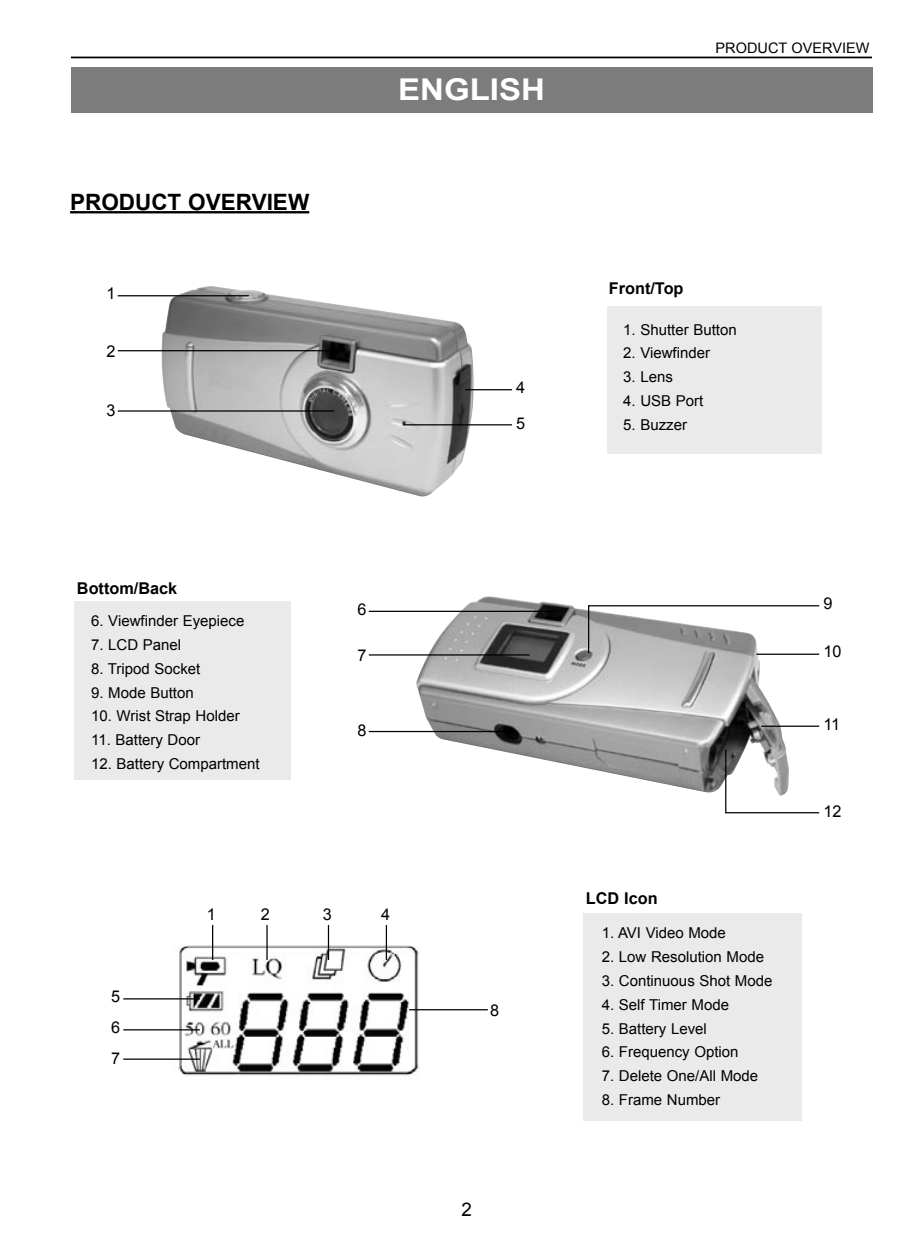
<style>
.page{position:relative;width:922px;height:1241px;background:#fff}
.page>*{position:absolute;margin:0;border:0;box-sizing:border-box;transform-origin:0 0}
.body_1{font:700 30px "Arial";color:#fff;scale:1.1 1}
.Head_1{font:700 22.5px "Arial";color:#000}
.t1{font:18.75px "Arial";color:#000}
.Head{font:700 16.25px "Arial";color:#000}
.Head_2{font:16.25px "Arial";color:#000}
.t2{font:15px "Arial";color:#000}
.sub-head{font:14.5px "Arial";color:#000}
</style>
<div class="page">
<div style="left:71px;top:67px;width:801px;height:46px;background:#7c7c7c"></div>
<hr style="left:70px;top:211px;width:239px;height:2px;background:#000">
<div style="left:607px;top:306px;width:214px;height:148px;background:#eaeaea"></div>
<div style="left:74px;top:601px;width:216px;height:179px;background:#eaeaea"></div>
<div style="left:583px;top:913px;width:218px;height:207px;background:#eaeaea"></div>
<img style="left:159px;top:286px;width:315px;height:211px">
<hr style="left:118px;top:295px;width:131px;height:1px;background:#000">
<hr style="left:118px;top:350px;width:216px;height:1px;background:#000">
<hr style="left:118px;top:410px;width:216px;height:1px;background:#000">
<hr style="left:403px;top:424px;width:109px;height:1px;background:#000">
<hr style="left:465px;top:389px;width:47px;height:1px;background:#000">
<img style="left:416px;top:596px;width:373px;height:197px">
<hr style="left:369px;top:610px;width:187px;height:2px;background:#000">
<hr style="left:369px;top:654px;width:160px;height:1px;background:#000">
<hr style="left:369px;top:730px;width:138px;height:2px;background:#000">
<hr style="left:761px;top:725px;width:58px;height:1px;background:#000">
<svg style="left:724px;top:748px;width:96px;height:65px"></svg>
<svg style="left:587px;top:604px;width:233px;height:50px"></svg>
<img style="left:171px;top:936px;width:254px;height:140px">
<hr style="left:212px;top:924px;width:1px;height:35px;background:#000">
<hr style="left:266px;top:924px;width:1px;height:35px;background:#000">
<hr style="left:328px;top:924px;width:1px;height:35px;background:#000">
<hr style="left:385px;top:924px;width:2px;height:35px;background:#000">
<hr style="left:123px;top:998px;width:77px;height:1px;background:#000">
<hr style="left:123px;top:1029px;width:77px;height:1px;background:#000">
<hr style="left:123px;top:1058px;width:77px;height:1px;background:#000">
<hr style="left:409px;top:1008px;width:78px;height:2px;background:#000">
<hr style="left:71px;top:57px;width:800px;height:1px;background:#000">
<p class="Head_1" style="left:70px;top:187px;width:240px">PRODUCT OVERVIEW</p>
<p class="Head_2" style="left:106px;top:283px;width:11px">1</p>
<p class="Head_2" style="left:106px;top:340px;width:11px">2</p>
<p class="Head_2" style="left:106px;top:399px;width:11px">3</p>
<p class="body_1" style="left:398px;top:70px;width:135px">ENGLISH</p>
<p class="sub-head" style="left:715px;top:38px;width:155px">PRODUCT OVERVIEW</p>
<p class="Head_2" style="left:516px;top:376px;width:11px">4</p>
<p class="Head_2" style="left:516px;top:412px;width:11px">5</p>
<p class="Head" style="left:608px;top:277px;width:76px">Front/Top</p>
<p class="t2" style="left:623px;top:319px;width:115px">1. Shutter Button</p>
<p class="t2" style="left:623px;top:343px;width:88px">2. Viewfinder</p>
<p class="t2" style="left:623px;top:367px;width:51px">3. Lens</p>
<p class="t2" style="left:623px;top:391px;width:82px">4. USB Port</p>
<p class="t2" style="left:623px;top:414px;width:65px">5. Buzzer</p>
<p class="Head" style="left:77px;top:577px;width:102px">Bottom/Back</p>
<p class="t2" style="left:91px;top:611px;width:155px">6. Viewfinder Eyepiece</p>
<p class="t2" style="left:91px;top:635px;width:92px">7. LCD Panel</p>
<p class="t2" style="left:91px;top:658px;width:111px">8. Tripod Socket</p>
<p class="t2" style="left:91px;top:682px;width:104px">9. Mode Button</p>
<p class="t2" style="left:91px;top:706px;width:150px">10. Wrist Strap Holder</p>
<p class="t2" style="left:91px;top:730px;width:110px">11. Battery Door</p>
<p class="t2" style="left:91px;top:753px;width:170px">12. Battery Compartment</p>
<p class="Head_2" style="left:357px;top:598px;width:11px">6</p>
<p class="Head_2" style="left:357px;top:644px;width:11px">7</p>
<p class="Head_2" style="left:357px;top:719px;width:11px">8</p>
<p class="Head_2" style="left:111px;top:985px;width:11px">5</p>
<p class="Head_2" style="left:111px;top:1016px;width:11px">6</p>
<p class="Head_2" style="left:111px;top:1047px;width:11px">7</p>
<p class="Head_2" style="left:207px;top:903px;width:11px">1</p>
<p class="Head_2" style="left:261px;top:903px;width:11px">2</p>
<p class="Head_2" style="left:323px;top:903px;width:11px">3</p>
<p class="Head_2" style="left:381px;top:903px;width:11px">4</p>
<p class="Head_2" style="left:490px;top:999px;width:11px">8</p>
<p class="t1" style="left:461px;top:1196px;width:12px">2</p>
<p class="Head" style="left:585px;top:887px;width:73px">LCD Icon</p>
<p class="t2" style="left:601px;top:923px;width:126px">1. AVI Video Mode</p>
<p class="t2" style="left:601px;top:946px;width:164px">2. Low Resolution Mode</p>
<p class="t2" style="left:601px;top:970px;width:172px">3. Continuous Shot Mode</p>
<p class="t2" style="left:601px;top:994px;width:129px">4. Self Timer Mode</p>
<p class="t2" style="left:601px;top:1018px;width:107px">5. Battery Level</p>
<p class="t2" style="left:601px;top:1041px;width:138px">6. Frequency Option</p>
<p class="t2" style="left:601px;top:1065px;width:158px">7. Delete One/All Mode</p>
<p class="t2" style="left:601px;top:1089px;width:120px">8. Frame Number</p>
<p class="Head_2" style="left:823px;top:592px;width:11px">9</p>
<p class="Head_2" style="left:823px;top:640px;width:20px">10</p>
<p class="Head_2" style="left:823px;top:713px;width:18px">11</p>
<p class="Head_2" style="left:823px;top:800px;width:20px">12</p>
</div>
